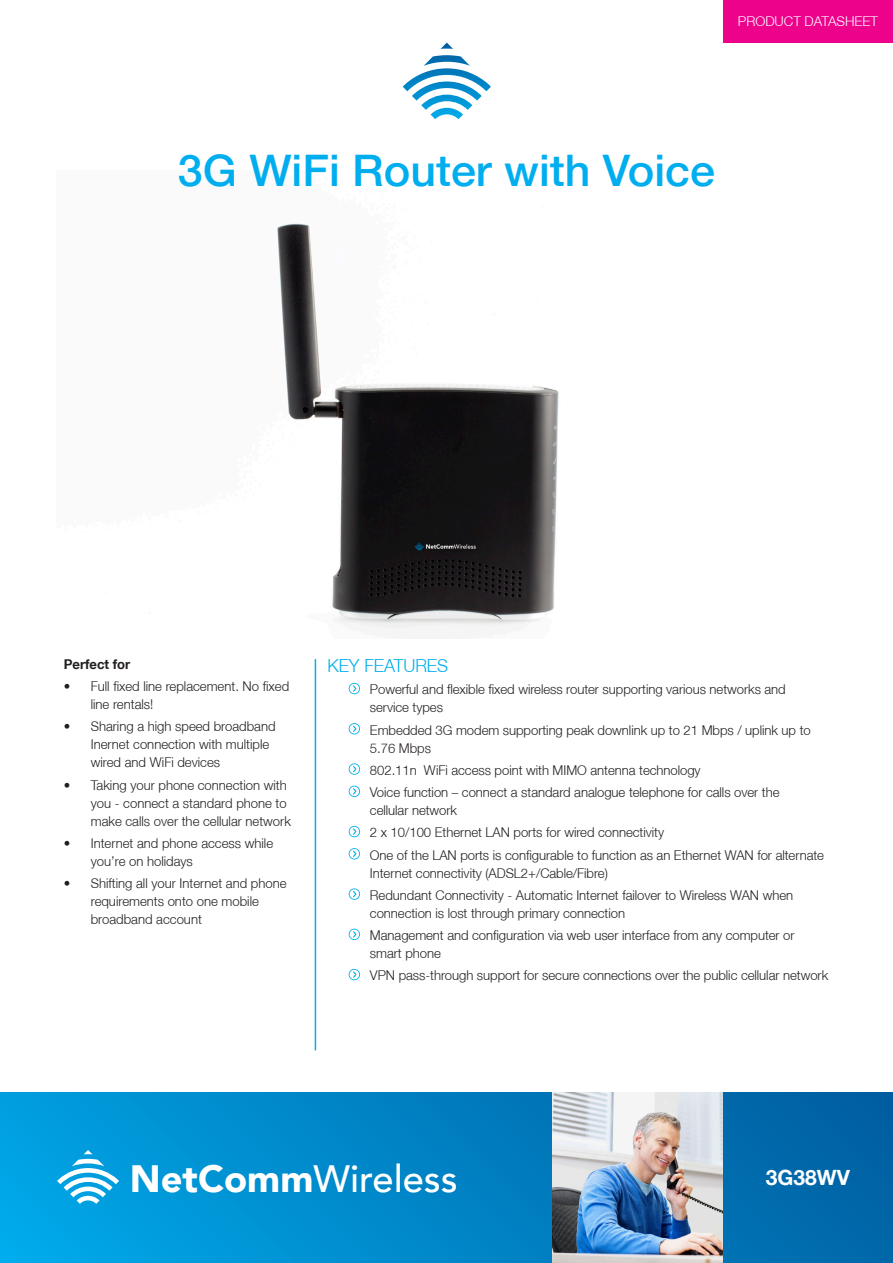
<style>
.page{position:relative;width:893px;height:1263px;background:#fff}
.page>*{position:absolute;margin:0;border:0;box-sizing:border-box;transform-origin:0 0}
.t1{font:500 43.5px "Helvetica Neue LT";color:#00aeef}
.t2{font:500 37.95px "Avenir LT";color:#fff}
.t3{font:700 21px "Helvetica Neue LT";color:#fff}
.t4{font:300 18px "Helvetica Neue LT";letter-spacing:-.005em;color:#00aeef}
.t5{font:300 13.5px/18px "Helvetica Neue LT";letter-spacing:-.005em;color:#231f20}
.t6{font:300 13.5px "Helvetica Neue LT";color:#fff}
.t7{font:700 13.5px "Helvetica Neue LT";color:#231f20}
.s1{font-weight:900}
</style>
<div class="page">
<svg style="left:0;top:1093px;width:893px;height:170px;background:#0085c6"></svg>
<svg style="left:57px;top:1150px;width:62px;height:54px"></svg>
<div style="left:723px;top:0;width:170px;height:43px;background:#ed028c"></div>
<img style="left:553px;top:1093px;width:170px;height:170px">
<svg style="left:403px;top:43px;width:88px;height:76px"></svg>
<img style="left:277px;top:223px;width:282px;height:406px">
<hr style="left:315px;top:659px;width:1px;height:391px;background:#00aeef">
<svg style="left:349px;top:683px;width:11px;height:11px"></svg>
<svg style="left:349px;top:723px;width:11px;height:11px"></svg>
<svg style="left:349px;top:763px;width:11px;height:12px"></svg>
<svg style="left:349px;top:786px;width:11px;height:11px"></svg>
<svg style="left:349px;top:826px;width:11px;height:11px"></svg>
<svg style="left:349px;top:848px;width:11px;height:11px"></svg>
<svg style="left:349px;top:888px;width:11px;height:12px"></svg>
<svg style="left:349px;top:929px;width:11px;height:11px"></svg>
<svg style="left:349px;top:969px;width:11px;height:11px"></svg>
<p class="t6" style="left:738px;top:13px;width:142px">PRODUCT DATASHEET</p>
<p class="t1" style="left:178px;top:144px;width:539px">3G WiFi Router with Voice</p>
<p class="t7" style="left:64px;top:656px;width:68px">Perfect for</p>
<p class="t5" style="left:91px;top:677px;width:200px;text-indent:-27px">• Full fixed line replacement. No fixed line rentals!</p>
<p class="t5" style="left:91px;top:717px;width:186px;text-indent:-27px">• Sharing a high speed broadband<br>Inernet connection with multiple wired and WiFi devices</p>
<p class="t5" style="left:91px;top:775px;width:202px;text-indent:-27px">• Taking your phone connection with you - connect a standard phone to make calls over the cellular network</p>
<p class="t5" style="left:91px;top:834px;width:184px;text-indent:-27px">• Internet and phone access while you’re on holidays</p>
<p class="t5" style="left:91px;top:874px;width:197px;text-indent:-27px">• Shifting all your Internet and phone requirements onto one mobile broadband account</p>
<p class="t4" style="left:327px;top:655px;width:122px">KEY FEATURES</p>
<p class="t5" style="left:370px;top:680px;width:417px">Powerful and flexible fixed wireless router supporting various networks and service types</p>
<p class="t5" style="left:370px;top:720px;width:442px">Embedded 3G modem supporting peak downlink up to 21 Mbps / uplink up to<br>5.76 Mbps</p>
<p class="t5" style="left:370px;top:761px;width:332px">802.11n WiFi access point with MIMO antenna technology</p>
<p class="t5" style="left:370px;top:783px;width:411px">Voice function – connect a standard analogue telephone for calls over the cellular network</p>
<p class="t5" style="left:370px;top:823px;width:296px">2 x 10/100 Ethernet LAN ports for wired connectivity</p>
<p class="t5" style="left:370px;top:845px;width:456px">One of the LAN ports is configurable to function as an Ethernet WAN for alternate<br>Internet connectivity (ADSL2+/Cable/Fibre)</p>
<p class="t5" style="left:370px;top:886px;width:425px">Redundant Connectivity - Automatic Internet failover to Wireless WAN when connection is lost through primary connection</p>
<p class="t5" style="left:370px;top:926px;width:426px">Management and configuration via web user interface from any computer or smart phone</p>
<p class="t5" style="left:370px;top:966px;width:460px">VPN pass-through support for secure connections over the public cellular network</p>
<h2 class="t2" style="left:130px;top:1156px;width:329px"><span class="s1">NetComm</span>Wireless</h2>
<p class="t3" style="left:766px;top:1165px;width:86px">3G38WV</p>
</div>
